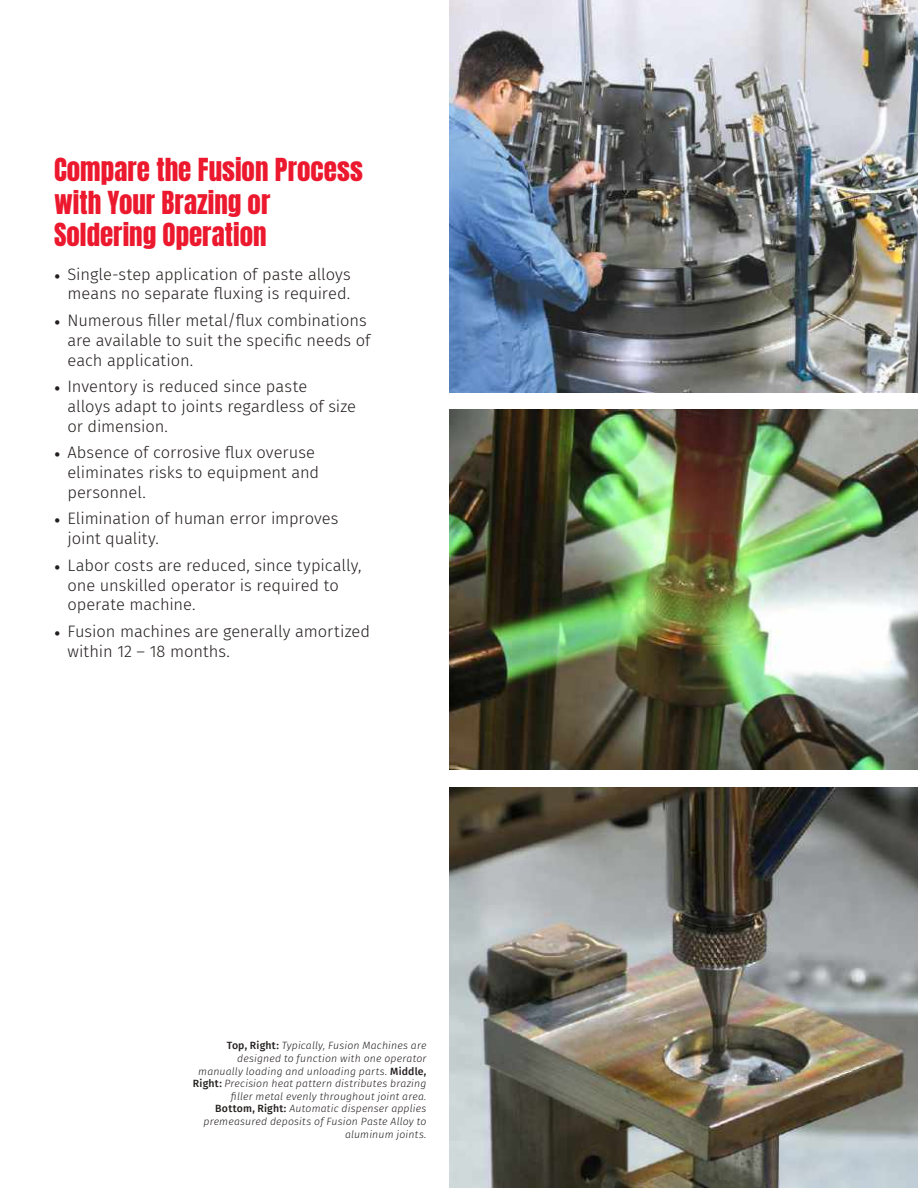
<style>
.page{position:relative;width:918px;height:1188px;background:#fff}
.page>*{position:absolute;margin:0;border:0;box-sizing:border-box;transform-origin:0 0}
.t1{font:27px/32.4px "Anton";color:#ec192e}
.t2{font:300 16.5px/19.8px "Fira Sans";letter-spacing:-.005em;color:#241f1f}
.t3{font:italic 300 10.5px/12.6px "Fira Sans";letter-spacing:.015em;color:#241f1f;text-align:right}
.s1{font-family:"Minion Pro";font-weight:400}
.s2{font-weight:500;font-style:normal}
</style>
<div class="page">
<img style="left:450px;top:410px;width:468px;height:360px">
<img style="left:450px;top:0;width:468px;height:393px">
<img style="left:450px;top:787px;width:468px;height:401px">
<h1 class="t1" style="left:54px;top:156px;width:311px">Compare the Fusion Process with Your Brazing or<br>Soldering Operation</h1>
<p class="t2" style="left:54px;top:264px;width:298px;text-align:right"><span class="s1">•</span> Single-step application of paste alloys means no separate fluxing is required.</p>
<p class="t2" style="left:68px;top:310px;width:305px;text-indent:-14px"><span class="s1">•</span> Numerous filler metal/flux combinations are available to suit the specific needs of each application.</p>
<p class="t2" style="left:68px;top:376px;width:290px;text-indent:-14px"><span class="s1">•</span> Inventory is reduced since paste<br>alloys adapt to joints regardless of size or dimension.</p>
<p class="t2" style="left:68px;top:442px;width:253px;text-indent:-14px"><span class="s1">•</span> Absence of corrosive flux overuse eliminates risks to equipment and personnel.</p>
<p class="t2" style="left:68px;top:509px;width:273px;text-indent:-14px"><span class="s1">•</span> Elimination of human error improves joint quality.</p>
<p class="t2" style="left:68px;top:555px;width:295px;text-indent:-14px"><span class="s1">•</span> Labor costs are reduced, since typically, one unskilled operator is required to operate machine.</p>
<p class="t2" style="left:68px;top:621px;width:304px;text-indent:-14px"><span class="s1">•</span> Fusion machines are generally amortized within 12 – 18 months.</p>
<p class="t3" style="left:193px;top:1040px;width:235px"><span class="s2">Top, Right:</span> Typically, Fusion Machines are designed to function with one operator manually loading and unloading parts. <span class="s2">Middle, Right:</span> Precision heat pattern distributes brazing filler metal evenly throughout joint area.<br><span class="s2">Bottom, Right:</span> Automatic dispenser applies premeasured deposits of Fusion Paste Alloy to aluminum joints.</p>
</div>
